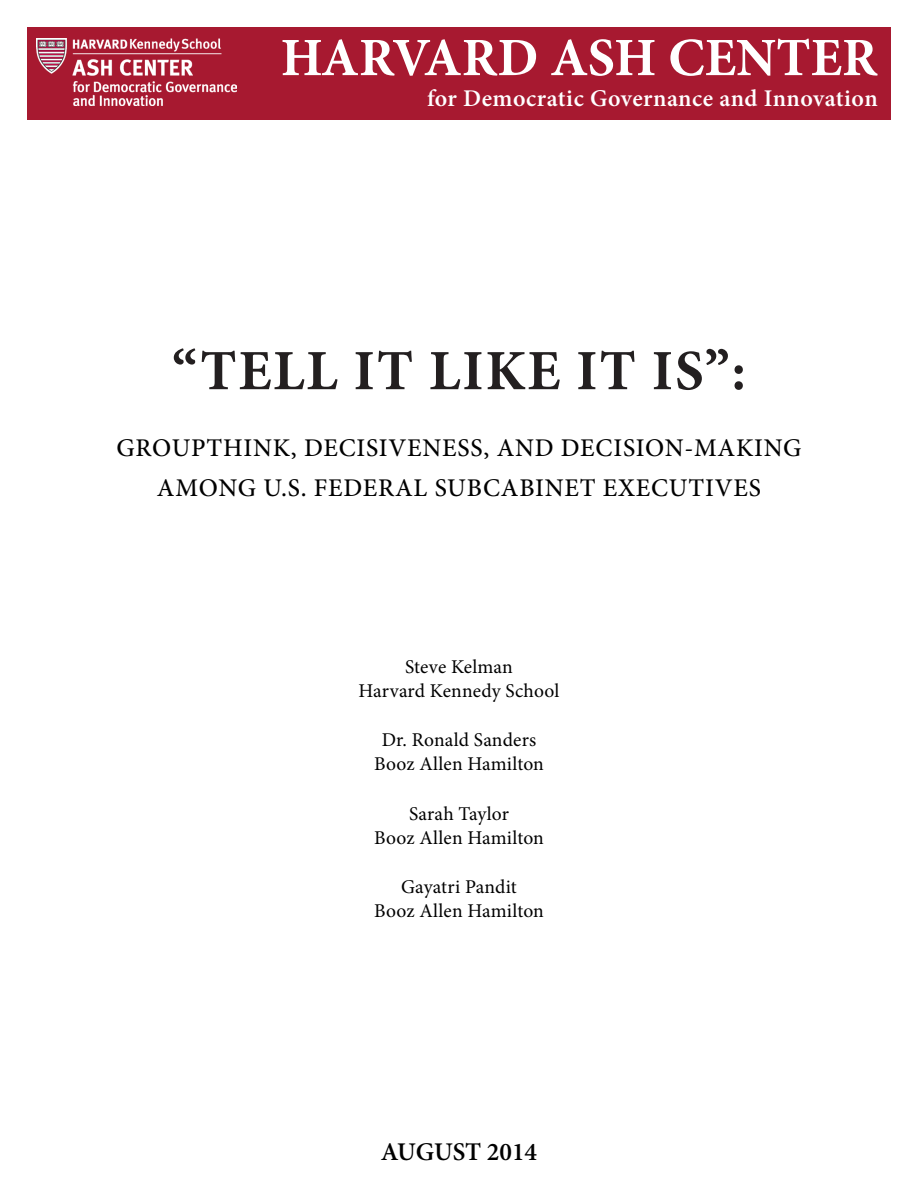
<style>
.page{position:relative;width:918px;height:1188px;background:#fff}
.page>*{position:absolute;margin:0;border:0;box-sizing:border-box;transform-origin:0 0}
.t1{font:700 57px "Minion Pro";letter-spacing:.03em;color:#231f20}
.t2{font:700 54px "Minion Pro";color:#fff}
.t3{font:500 25.5px/40.2px "Minion Pro";letter-spacing:.03em;color:#000;text-align:center}
.t4{font:600 25.5px "Minion Pro";color:#000}
.t5{font:600 24px "Minion Pro";letter-spacing:.02em;color:#fff}
.t6{font:19.5px/24px "Minion Pro";letter-spacing:.01em;color:#000;text-align:center}
</style>
<div class="page">
<div style="left:27px;top:27px;width:864px;height:93px;background:#a71930"></div>
<img style="left:36px;top:38px;width:200px;height:68px">
<h2 class="t2" style="left:281px;top:20px;width:598px">HARVARD ASH CENTER</h2>
<p class="t5" style="left:427px;top:82px;width:452px">for Democratic Governance and Innovation</p>
<h1 class="t1" style="left:172px;top:331px;width:575px">“TELL IT LIKE IT IS”:</h1>
<h3 class="t3" style="left:116px;top:427px;width:687px">GROUPTHINK, DECISIVENESS, AND DECISION-MAKING<br>AMONG U.S. FEDERAL SUBCABINET EXECUTIVES</h3>
<p class="t6" style="left:359px;top:655px;width:202px">Steve Kelman<br>Harvard Kennedy School</p>
<p class="t6" style="left:374px;top:728px;width:171px">Dr. Ronald Sanders<br>Booz Allen Hamilton</p>
<p class="t6" style="left:374px;top:802px;width:171px">Sarah Taylor<br>Booz Allen Hamilton</p>
<p class="t6" style="left:374px;top:875px;width:171px">Gayatri Pandit<br>Booz Allen Hamilton</p>
<h3 class="t4" style="left:381px;top:1134px;width:158px">AUGUST 2014</h3>
</div>
